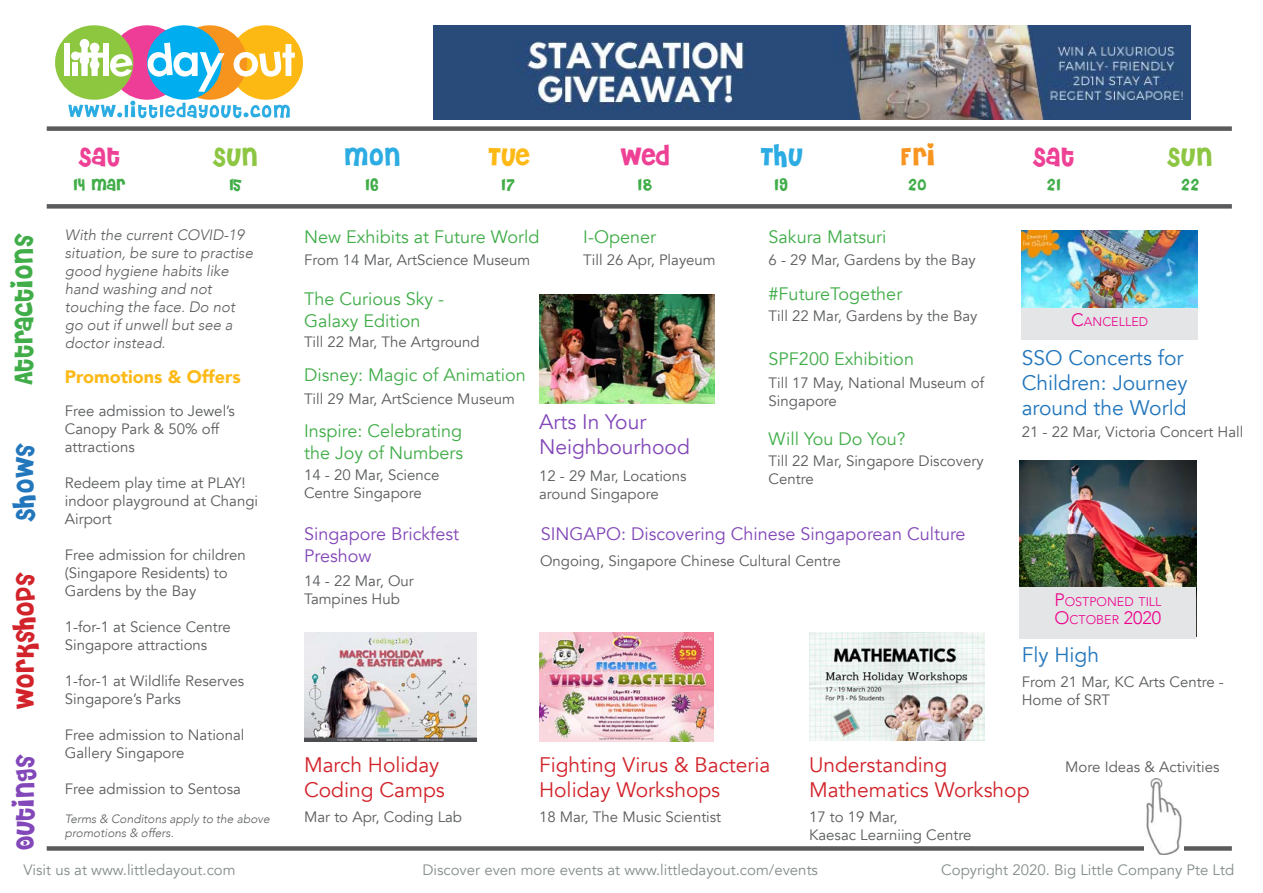
<style>
.page{position:relative;width:1263px;height:893px;background:#fff}
.page>*{position:absolute;margin:0;border:0;box-sizing:border-box;transform-origin:0 0}
.t1{font:25.5px "Cheri";color:#41ad49}
.t2{font:25.5px "Cheri";color:#ee4195}
.t3{font:25.5px "Cheri";color:#d2232a}
.t4{font:25.5px "Cheri";color:#8247b8}
.t5{font:25.5px "Cheri";color:#8dc642}
.t6{font:25.5px "Cheri";color:#2cace2}
.t7{font:25.5px "Cheri";color:#2276bc}
.t8{font:25.5px "Cheri";color:#fdb916}
.t9{font:25.5px "Cheri";color:#f89521}
.t10{font:21px/25.2px "Avenir";color:#d2232a}
.t11{font:21px/25.2px "Avenir";color:#2276bc}
.t12{font:21px/25.2px "Avenir";color:#8247b8}
.t13{font:18px/21.6px "Avenir";color:#41ad49}
.t14{font:18px/21.6px "Avenir";color:#8247b8}
.t15{font:900 18px "Avenir";color:#fdb916}
.t16{font:16.5px "Cheri";color:#41ad49}
.t17{font:15px/18px "Avenir";color:#595b5d}
.t18{font:italic 300 15px/18px "Avenir";color:#595b5d}
.t19{font:15px "Avenir";color:#848d8c}
.t20{font:300 12.6px/18px "Avenir";color:#ec008c}
.t21{font:italic 300 12px/14.4px "Avenir";color:#595b5d}
.s1{font-size:18px}
</style>
<div class="page">
<div style="left:229px;top:25px;width:74px;height:75px;background:#fdb913;border-radius:50%"></div>
<div style="left:173px;top:25px;width:74px;height:75px;background:#f7941e;border-radius:50%"></div>
<div style="left:110px;top:25px;width:74px;height:75px;background:#ee3d96;border-radius:50%"></div>
<div style="left:55px;top:25px;width:78px;height:75px;background:#8dc63f;border-radius:50%"></div>
<div style="left:147px;top:25px;width:74px;height:75px;background:#00aeef;border-radius:50%"></div>
<div style="left:64px;top:44px;width:6px;height:32px;background:#fff"></div>
<svg style="left:71px;top:39px;width:32px;height:37px"></svg>
<div style="left:103px;top:44px;width:6px;height:32px;background:#fff"></div>
<svg style="left:110px;top:54px;width:22px;height:23px"></svg>
<svg style="left:147px;top:43px;width:78px;height:49px"></svg>
<svg style="left:234px;top:44px;width:61px;height:33px"></svg>
<svg style="left:68px;top:101px;width:222px;height:17px"></svg>
<div style="left:47px;top:126px;width:1185px;height:5px;background:#595b5d"></div>
<div style="left:47px;top:204px;width:1185px;height:5px;background:#595b5d"></div>
<div style="left:47px;top:846px;width:1185px;height:5px;background:#595b5d"></div>
<img style="left:434px;top:26px;width:756px;height:93px">
<img style="left:1022px;top:231px;width:175px;height:77px">
<img style="left:304px;top:632px;width:172px;height:109px">
<img style="left:539px;top:632px;width:174px;height:109px">
<img style="left:539px;top:295px;width:176px;height:109px">
<img style="left:1020px;top:460px;width:176px;height:127px">
<img style="left:810px;top:633px;width:174px;height:108px">
<img style="left:1145px;top:778px;width:38px;height:77px">
<div style="left:1020px;top:587px;width:176px;height:52px;background:#e4e5e6"></div>
<div style="left:1022px;top:308px;width:176px;height:32px;background:#e4e5e6"></div>
<h1 class="t1" style="left:10px;top:386px;width:154px;rotate:-90deg">ATTRACTIONS</h1>
<h1 class="t7" style="left:11px;top:522px;width:81px;rotate:-90deg">SHOWS</h1>
<h1 class="t3" style="left:11px;top:711px;width:141px;rotate:-90deg">WORKSHOPS</h1>
<h1 class="t4" style="left:11px;top:852px;width:99px;rotate:-90deg">OUTINGS</h1>
<h1 class="t2" style="left:78px;top:144px;width:42px">SAT</h1>
<p class="t16" style="left:72px;top:175px;width:54px">14 MAR</p>
<h1 class="t5" style="left:212px;top:144px;width:46px">SUN</h1>
<p class="t16" style="left:228px;top:175px;width:14px">15</p>
<p class="t18" style="left:65px;top:226px;width:190px">With the current COVID-19 situation, be sure to practise good hygiene habits like hand washing and not touching the face. Do not go out if unwell but see a doctor instead.</p>
<p class="t15" style="left:65px;top:361px;width:177px">Promotions &amp; Offers</p>
<p class="t17" style="left:65px;top:402px;width:172px">Free admission to Jewel’s<br>Canopy Park &amp; 50% off attractions</p>
<p class="t17" style="left:65px;top:474px;width:195px">Redeem play time at PLAY! indoor playground at Changi<br>Airport</p>
<p class="t17" style="left:65px;top:546px;width:182px">Free admission for children (Singapore Residents) to<br>Gardens by the Bay</p>
<p class="t17" style="left:65px;top:618px;width:168px">1-for-1 at Science Centre<br>Singapore attractions</p>
<p class="t17" style="left:65px;top:672px;width:181px">1-for-1 at Wildlife Reserves<br>Singapore’s Parks</p>
<p class="t17" style="left:65px;top:726px;width:181px">Free admission to National<br>Gallery Singapore</p>
<p class="t17" style="left:65px;top:780px;width:178px">Free admission to Sentosa</p>
<p class="t21" style="left:65px;top:811px;width:206px">Terms &amp; Conditons apply to the above promotions &amp; offers.</p>
<h1 class="t6" style="left:343px;top:144px;width:58px">MON</h1>
<p class="t16" style="left:364px;top:175px;width:15px">16</p>
<h1 class="t8" style="left:486px;top:144px;width:44px">TUE</h1>
<p class="t16" style="left:500px;top:175px;width:16px">17</p>
<h1 class="t2" style="left:619px;top:144px;width:51px">WED</h1>
<p class="t16" style="left:636px;top:175px;width:16px">18</p>
<h1 class="t6" style="left:759px;top:144px;width:44px">THU</h1>
<p class="t16" style="left:773px;top:175px;width:15px">19</p>
<p class="t13" style="left:304px;top:227px;width:237px">New Exhibits at Future World</p>
<p class="t13" style="left:769px;top:227px;width:119px">Sakura Matsuri</p>
<p class="t13" style="left:583px;top:227px;width:74px">I-Opener</p>
<h1 class="t9" style="left:899px;top:144px;width:37px">FRI</h1>
<p class="t16" style="left:907px;top:175px;width:21px">20</p>
<p class="t17" style="left:304px;top:251px;width:228px">From 14 Mar, ArtScience Museum</p>
<p class="t17" style="left:769px;top:251px;width:209px">6 - 29 Mar, Gardens by the Bay</p>
<p class="t17" style="left:583px;top:251px;width:134px">Till 26 Apr, Playeum</p>
<p class="t13" style="left:304px;top:288px;width:142px">The Curious Sky -<br>Galaxy Edition</p>
<p class="t17" style="left:304px;top:333px;width:177px">Till 22 Mar, The Artground</p>
<p class="t13" style="left:304px;top:364px;width:223px">Disney: Magic of Animation</p>
<p class="t17" style="left:304px;top:391px;width:212px">Till 29 Mar, ArtScience Museum</p>
<p class="t13" style="left:304px;top:421px;width:161px">Inspire: Celebrating the Joy of Numbers</p>
<p class="t17" style="left:304px;top:466px;width:137px">14 - 20 Mar, Science<br>Centre Singapore</p>
<h2 class="t12" style="left:539px;top:409px;width:152px">Arts In Your<br>Neighbourhood</h2>
<p class="t17" style="left:539px;top:467px;width:149px">12 - 29 Mar, Locations around Singapore</p>
<p class="t13" style="left:769px;top:283px;width:135px">#FutureTogether</p>
<p class="t17" style="left:769px;top:307px;width:210px">Till 22 Mar, Gardens by the Bay</p>
<p class="t13" style="left:769px;top:348px;width:147px">SPF200 Exhibition</p>
<p class="t17" style="left:769px;top:375px;width:217px">Till 17 May, National Museum of<br>Singapore</p>
<p class="t13" style="left:769px;top:428px;width:138px">Will You Do You?</p>
<p class="t17" style="left:769px;top:452px;width:216px">Till 22 Mar, Singapore Discovery<br>Centre</p>
<p class="t14" style="left:304px;top:523px;width:156px">Singapore Brickfest<br>Preshow</p>
<p class="t14" style="left:541px;top:523px;width:426px">SINGAPO: Discovering Chinese Singaporean Culture</p>
<p class="t17" style="left:540px;top:552px;width:302px">Ongoing, Singapore Chinese Cultural Centre</p>
<p class="t17" style="left:304px;top:573px;width:111px">14 - 22 Mar, Our<br>Tampines Hub</p>
<h1 class="t2" style="left:1032px;top:144px;width:42px">SAT</h1>
<p class="t16" style="left:1045px;top:175px;width:16px">21</p>
<h1 class="t5" style="left:1167px;top:144px;width:46px">SUN</h1>
<p class="t16" style="left:1180px;top:175px;width:20px">22</p>
<p class="t20" style="left:1071px;top:313px;width:78px"><span class="s1">C</span>ANCELLED</p>
<h2 class="t11" style="left:1022px;top:345px;width:168px">SSO Concerts for<br>Children: Journey around the World</h2>
<p class="t17" style="left:1022px;top:423px;width:223px">21 - 22 Mar, Victoria Concert Hall</p>
<p class="t20" style="left:1054px;top:592px;width:109px"><span class="s1">P</span>OSTPONED TILL<br><span class="s1">O</span>CTOBER <span class="s1">2020</span></p>
<h2 class="t11" style="left:1022px;top:643px;width:79px">Fly High</h2>
<p class="t17" style="left:1022px;top:673px;width:204px">From 21 Mar, KC Arts Centre -<br>Home of SRT</p>
<h2 class="t10" style="left:304px;top:752px;width:142px">March Holiday<br>Coding Camps</h2>
<h2 class="t10" style="left:809px;top:752px;width:222px">Understanding<br>Mathematics Workshop</h2>
<h2 class="t10" style="left:539px;top:752px;width:233px">Fighting Virus &amp; Bacteria<br>Holiday Workshops</h2>
<p class="t17" style="left:304px;top:808px;width:160px">Mar to Apr, Coding Lab</p>
<p class="t17" style="left:809px;top:808px;width:164px">17 to 19 Mar,<br>Kaesac Learniing Centre</p>
<p class="t17" style="left:539px;top:808px;width:184px">18 Mar, The Music Scientist</p>
<p class="t17" style="left:1065px;top:758px;width:156px">More Ideas &amp; Activities</p>
<p class="t19" style="left:23px;top:861px;width:214px">Visit us at www.littledayout.com</p>
<p class="t19" style="left:422px;top:861px;width:397px">Discover even more events at www.littledayout.com/events</p>
<p class="t19" style="left:941px;top:861px;width:295px">Copyright 2020. Big Little Company Pte Ltd</p>
</div>
